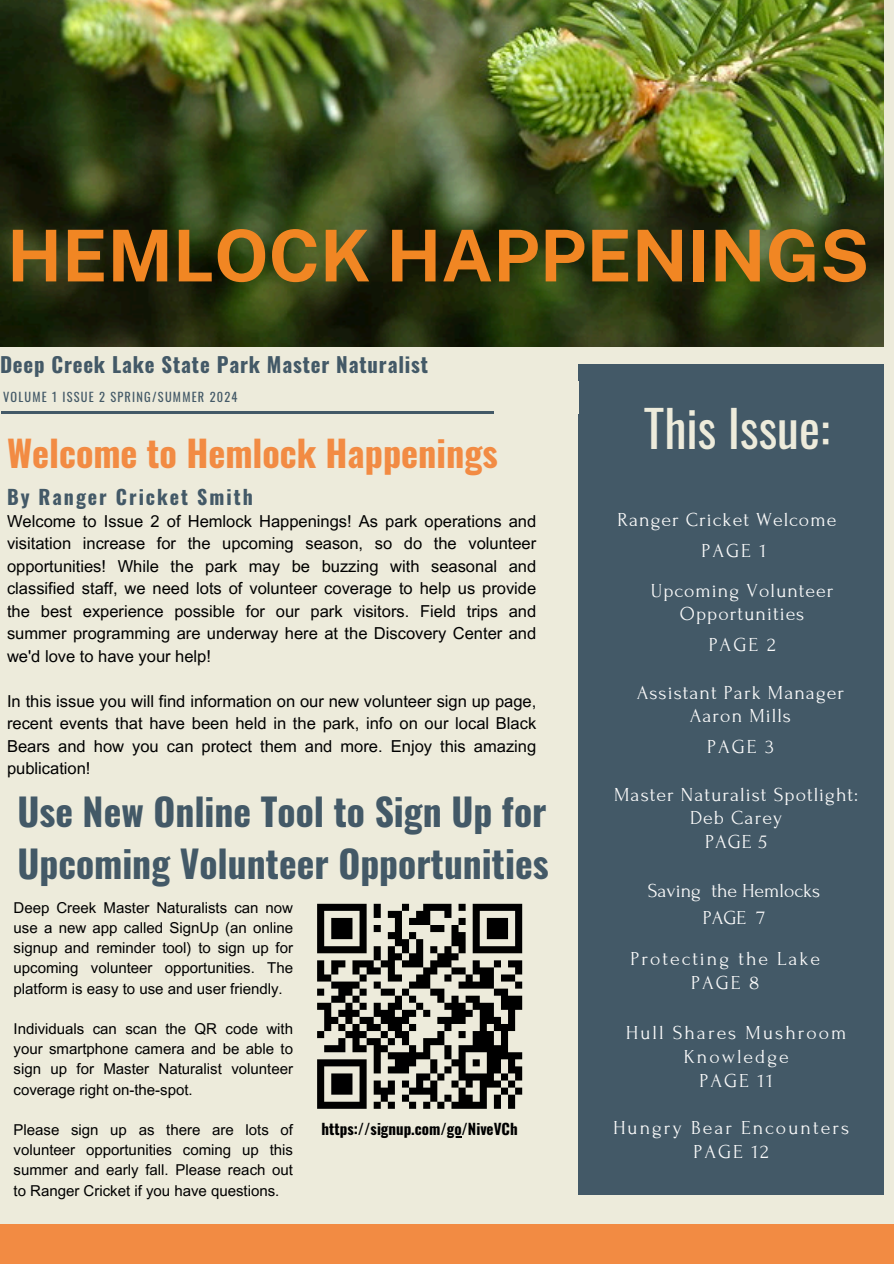
<style>
.page{position:relative;width:894px;height:1264px;background:#fff}
.page>*{position:absolute;margin:0;border:0;box-sizing:border-box;transform-origin:0 0}
.t1{font:700 71.4px "Public Sans";color:#f18623}
.t2{font:49.65px "Oswald";color:#edebdb}
.t3{font:700 37.5px/51.8px "Oswald";color:#435967}
.t4{font:700 36.15px "Oswald";color:#f28b43}
.t5{font:700 20.7px "Oswald";letter-spacing:.04em;color:#435967}
.t6{font:19.8px/23.7px "Forum";letter-spacing:.05em;color:#fafafa;text-align:center}
.t7{font:19.8px/23.7px "Forum";letter-spacing:.1em;color:#fafafa;text-align:center}
.t8{font:19.8px/27px "Forum";color:#fafafa;text-align:center}
.t9{font:700 19.8px "Oswald";letter-spacing:.1em;color:#435967}
.t10{font:16.5px/22.5px "Arial MT Pro";color:#000;text-align:justify}
.t11{font:15px/20.2px "Arial MT Pro";color:#000;text-align:justify}
.t12{font:700 15px "Oswald";color:#000}
.t13{font:12.3px "Oswald";letter-spacing:.1em;color:#435967}
</style>
<div class="page">
<div style="left:0;top:0;width:893px;height:1263px;background:#edebdb"></div>
<div style="left:578px;top:364px;width:305px;height:830px;background:#435967"></div>
<img style="left:1px;top:0;width:882px;height:346px">
<div style="left:0;top:1224px;width:893px;height:39px;background:#f28b43"></div>
<hr style="left:1px;top:412px;width:492px;height:2px;background:#435967">
<svg style="left:317px;top:903px;width:206px;height:206px"></svg>
<h6 class="t1" style="left:7px;top:213px;width:863px">HEMLOCK HAPPENINGS</h6>
<p class="t5" style="left:0;top:348px;width:429px">Deep Creek Lake State Park Master Naturalist</p>
<h1 class="t13" style="left:3px;top:387px;width:236px">VOLUME 1 ISSUE 2 SPRING/SUMMER 2024</h1>
<h5 class="t4" style="left:7px;top:425px;width:492px">Welcome to Hemlock Happenings</h5>
<h2 class="t9" style="left:7px;top:481px;width:247px">By Ranger Cricket Smith</h2>
<p class="t10" style="left:7px;top:511px;width:530px">Welcome to Issue 2 of Hemlock Happenings! As park operations and visitation increase for the upcoming season, so do the volunteer opportunities! While the park may be buzzing with seasonal and classified staff, we need lots of volunteer coverage to help us provide the best experience possible for our park visitors. Field trips and summer programming are underway here at the Discovery Center and we'd love to have your help!</p>
<h6 class="t10" style="left:7px;top:691px;width:530px">In this issue you will find information on our new volunteer sign up page, recent events that have been held in the park, info on our local Black Bears and how you can protect them and more. Enjoy this amazing publication!</h6>
<p class="t3" style="left:17px;top:784px;width:532px">Use New Online Tool to Sign Up for<br>Upcoming Volunteer Opportunities</p>
<h3 class="t11" style="left:14px;top:899px;width:281px">Deep Creek Master Naturalists can now use a new app called SignUp (an online signup and reminder tool) to sign up for upcoming volunteer opportunities. The platform is easy to use and user friendly.</h3>
<h5 class="t11" style="left:14px;top:1020px;width:281px">Individuals can scan the QR code with your smartphone camera and be able to sign up for Master Naturalist volunteer coverage right on-the-spot.</h5>
<p class="t11" style="left:14px;top:1121px;width:281px">Please sign up as there are lots of volunteer opportunities coming up this summer and early fall. Please reach out to Ranger Cricket if you have questions.</p>
<p class="t12" style="left:321px;top:1117px;width:197px">https://signup.com/go/NiveVCh</p>
<h4 class="t2" style="left:643px;top:390px;width:187px">This Issue:</h4>
<h6 class="t6" style="left:617px;top:508px;width:220px">Ranger Cricket Welcome</h6>
<h4 class="t6" style="left:701px;top:539px;width:66px">PAGE 1</h4>
<h6 class="t6" style="left:650px;top:579px;width:184px">Upcoming Volunteer<br>Opportunities</h6>
<h4 class="t6" style="left:708px;top:633px;width:68px">PAGE 2</h4>
<h6 class="t6" style="left:636px;top:680px;width:209px">Assistant Park Manager<br>Aaron Mills</h6>
<h6 class="t6" style="left:706px;top:735px;width:68px">PAGE 3</h6>
<h6 class="t6" style="left:614px;top:782px;width:245px">Master Naturalist Spotlight:<br>Deb Carey<br>PAGE 5</h6>
<p class="t8" style="left:647px;top:877px;width:174px">Saving the Hemlocks<br>PAGE 7</p>
<h6 class="t7" style="left:630px;top:947px;width:191px">Protecting the Lake<br>PAGE 8</h6>
<h3 class="t7" style="left:625px;top:1021px;width:222px">Hull Shares Mushroom<br>Knowledge<br>PAGE 11</h3>
<p class="t7" style="left:612px;top:1116px;width:237px">Hungry Bear Encounters<br>PAGE 12</p>
</div>
